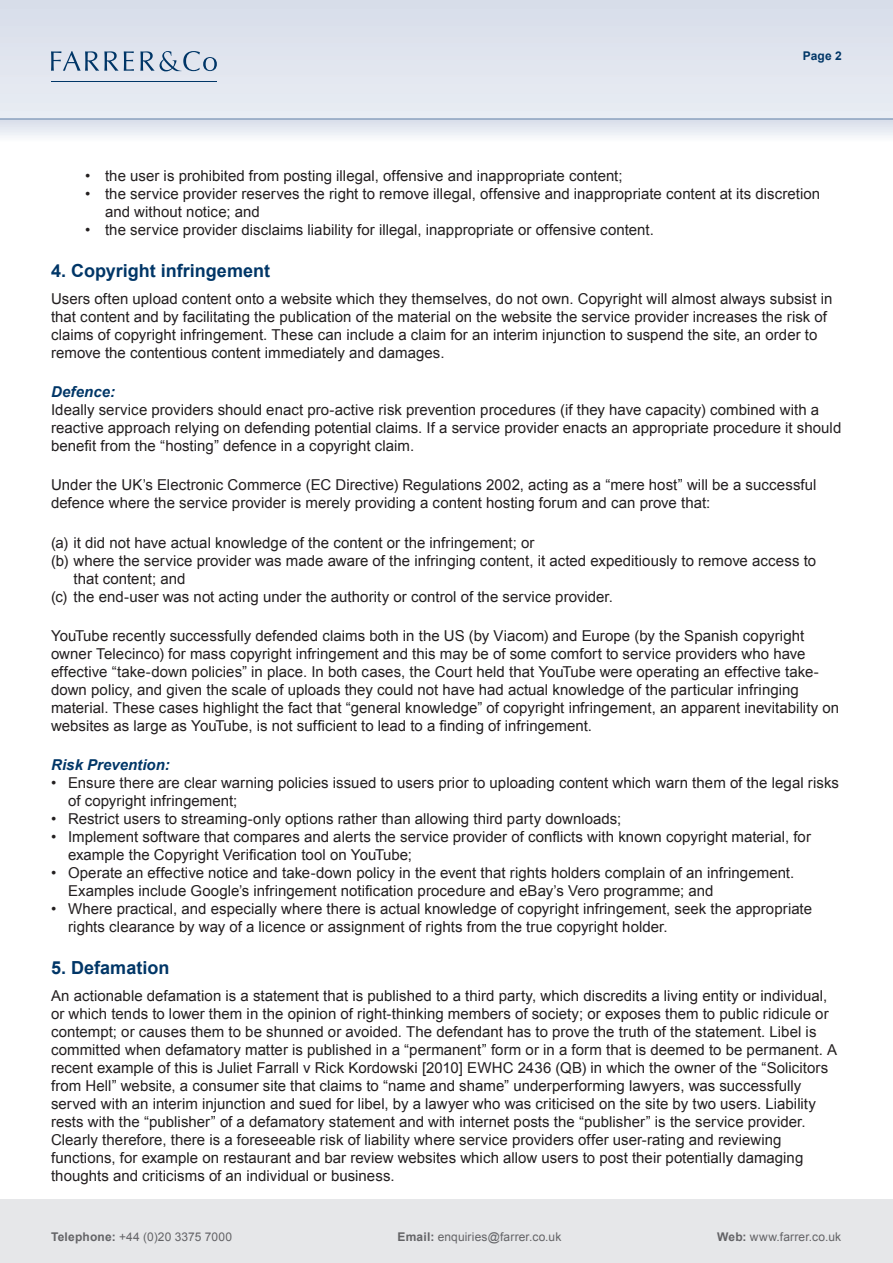
<style>
.page{position:relative;width:893px;height:1263px;background:#fff}
.page>*{position:absolute;margin:0;border:0;box-sizing:border-box;transform-origin:0 0}
._04__Subhead_1{font:700 18px "Arial";color:#003667}
._03__Main_text{font:15px/18px "Arial";letter-spacing:.005em;color:#231f20}
._07__Bullet_text{font:15px/18px "Arial";letter-spacing:.005em;color:#231f20}
._07A__Last_Bullet_te{font:15px/18px "Arial";letter-spacing:.005em;color:#231f20}
._05__Subhead_2{font:italic 700 15px "Arial";letter-spacing:.005em;color:#003667}
.t1{font:12px "Arial";letter-spacing:.01em;color:#636366}
.t2{font:700 12px "Arial";color:#003667}
.s1{font-weight:700}
</style>
<div class="page">
<div style="left:0;top:0;width:893px;height:119px;background:#e1e4ee"></div>
<svg style="left:0;top:120px;width:893px;height:16px;background:#e4e9f1"></svg>
<hr style="left:0;top:119px;width:893px;height:1px;background:#6180a7">
<svg style="left:51px;top:51px;width:83px;height:20px"></svg>
<svg style="left:140px;top:51px;width:77px;height:20px"></svg>
<hr style="left:51px;top:81px;width:166px;height:1px;background:#003667">
<div style="left:0;top:1199px;width:893px;height:64px;background:#e6e7e9"></div>
<p class="t2" style="left:803px;top:49px;width:41px">Page 2</p>
<p class="_03__Main_text" style="left:85px;top:167px;width:539px">• the user is prohibited from posting illegal, offensive and inappropriate content;</p>
<p class="_03__Main_text" style="left:105px;top:185px;width:717px;text-indent:-20px">• the service provider reserves the right to remove illegal, offensive and inappropriate content at its discretion and without notice; and</p>
<p class="_03__Main_text" style="left:85px;top:221px;width:570px">• the service provider disclaims liability for illegal, inappropriate or offensive content.</p>
<p class="_04__Subhead_1" style="left:51px;top:261px;width:220px">4. Copyright infringement</p>
<p class="_03__Main_text" style="left:51px;top:289px;width:783px">Users often upload content onto a website which they themselves, do not own. Copyright will almost always subsist in that content and by facilitating the publication of the material on the website the service provider increases the risk of claims of copyright infringement. These can include a claim for an interim injunction to suspend the site, an order to remove the contentious content immediately and damages.</p>
<p class="_05__Subhead_2" style="left:51px;top:383px;width:66px">Defence:</p>
<p class="_03__Main_text" style="left:51px;top:401px;width:792px">Ideally service providers should enact pro-active risk prevention procedures (if they have capacity) combined with a reactive approach relying on defending potential claims. If a service provider enacts an appropriate procedure it should benefit from the “hosting” defence in a copyright claim.</p>
<p class="_03__Main_text" style="left:51px;top:476px;width:767px">Under the UK’s Electronic Commerce (EC Directive) Regulations 2002, acting as a “mere host” will be a successful defence where the service provider is merely providing a content hosting forum and can prove that:</p>
<p class="_03__Main_text" style="left:51px;top:533px;width:485px">(a) it did not have actual knowledge of the content or the infringement; or</p>
<p class="_03__Main_text" style="left:74px;top:551px;width:744px;text-indent:-22px">(b) where the service provider was made aware of the infringing content, it acted expeditiously to remove access to that content; and</p>
<p class="_03__Main_text" style="left:51px;top:587px;width:563px">(c) the end-user was not acting under the authority or control of the service provider.</p>
<p class="_03__Main_text" style="left:51px;top:627px;width:790px">YouTube recently successfully defended claims both in the US (by Viacom) and Europe (by the Spanish copyright owner Telecinco) for mass copyright infringement and this may be of some comfort to service providers who have effective “take-down policies” in place. In both cases, the Court held that YouTube were operating an effective take&shy;down policy, and given the scale of uploads they could not have had actual knowledge of the particular infringing material. These cases highlight the fact that “general knowledge” of copyright infringement, an apparent inevitability on websites as large as YouTube, is not sufficient to lead to a finding of infringement.</p>
<p class="_05__Subhead_2" style="left:51px;top:756px;width:120px">Risk Prevention:</p>
<p class="_07__Bullet_text" style="left:68px;top:774px;width:772px;text-indent:-17px">• Ensure there are clear warning policies issued to users prior to uploading content which warn them of the legal risks of copyright infringement;</p>
<p class="_07__Bullet_text" style="left:51px;top:810px;width:572px">• Restrict users to streaming-only options rather than allowing third party downloads;</p>
<p class="_07__Bullet_text" style="left:68px;top:828px;width:744px;text-indent:-17px">• Implement software that compares and alerts the service provider of conflicts with known copyright material, for example the Copyright Verification tool on YouTube;</p>
<p class="_07__Bullet_text" style="left:68px;top:864px;width:728px;text-indent:-17px">• Operate an effective notice and take-down policy in the event that rights holders complain of an infringement.<br>Examples include Google’s infringement notification procedure and eBay’s Vero programme; and</p>
<p class="_07A__Last_Bullet_te" style="left:68px;top:900px;width:745px;text-indent:-17px">• Where practical, and especially where there is actual knowledge of copyright infringement, seek the appropriate rights clearance by way of a licence or assignment of rights from the true copyright holder.</p>
<p class="_04__Subhead_1" style="left:51px;top:958px;width:120px">5. Defamation</p>
<p class="_03__Main_text" style="left:51px;top:987px;width:788px">An actionable defamation is a statement that is published to a third party, which discredits a living entity or individual, or which tends to lower them in the opinion of right-thinking members of society; or exposes them to public ridicule or contempt; or causes them to be shunned or avoided. The defendant has to prove the truth of the statement. Libel is committed when defamatory matter is published in a “permanent” form or in a form that is deemed to be permanent. A recent example of this is Juliet Farrall v Rick Kordowski [2010] EWHC 2436 (QB) in which the owner of the “Solicitors from Hell” website, a consumer site that claims to “name and shame” underperforming lawyers, was successfully served with an interim injunction and sued for libel, by a lawyer who was criticised on the site by two users. Liability rests with the “publisher” of a defamatory statement and with internet posts the “publisher” is the service provider.<br>Clearly therefore, there is a foreseeable risk of liability where service providers offer user-rating and reviewing functions, for example on restaurant and bar review websites which allow users to post their potentially damaging thoughts and criticisms of an individual or business.</p>
<p class="t1" style="left:51px;top:1230px;width:183px"><span class="s1">Telephone:</span> +44 (0)20 3375 7000</p>
<p class="t1" style="left:398px;top:1230px;width:165px"><span class="s1">Email:</span> enquiries@farrer.co.uk</p>
<p class="t1" style="left:717px;top:1230px;width:126px"><span class="s1">Web:</span> www.farrer.co.uk</p>
</div>
